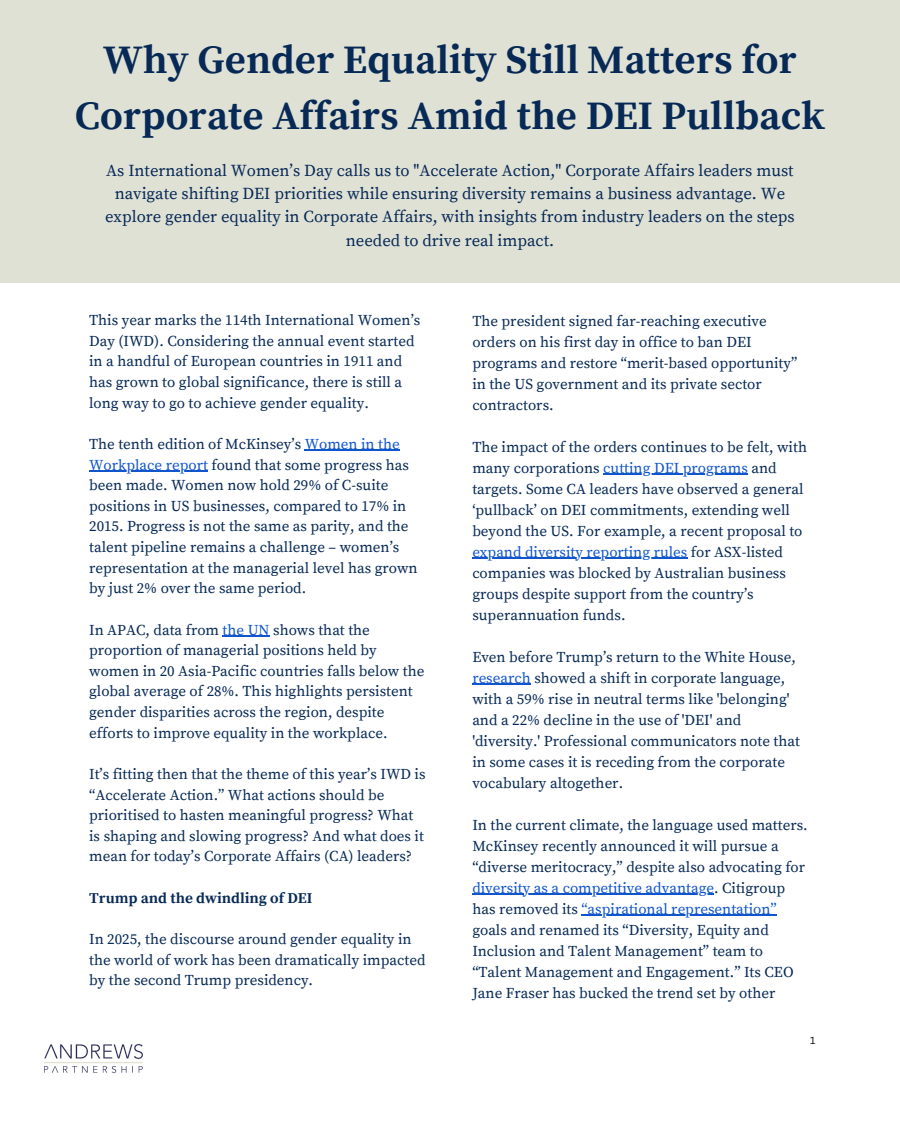
<style>
.page{position:relative;width:900px;height:1125px;background:#fff}
.page>*{position:absolute;margin:0;border:0;box-sizing:border-box;transform-origin:0 0}
.t1{font:700 40.2px/56.1px "Source Serif Pro";color:#072956;text-align:center}
.t2{font:16.6px/23.2px "Source Serif Pro";color:#072956;text-align:center}
.t3{font:15px/21px "Source Serif Pro";color:#072956}
.t4{font:15px/21px "Source Serif Pro";color:#15c}
.t5{font:700 15px "Source Serif Pro";color:#072956}
.t6{font:10px "Canva Sans";color:#000}
.s1{color:#15c}
.s2{color:#072956}
</style>
<div class="page">
<div style="left:0;top:0;width:900px;height:282px;background:#e0e1d5"></div>
<img style="left:44px;top:1043px;width:99px;height:31px">
<hr style="left:305px;top:450px;width:95px;height:1px;background:#15c">
<hr style="left:89px;top:470px;width:119px;height:1px;background:#15c">
<hr style="left:223px;top:635px;width:47px;height:1px;background:#15c">
<hr style="left:603px;top:473px;width:145px;height:2px;background:#15c">
<hr style="left:472px;top:557px;width:215px;height:2px;background:#15c">
<hr style="left:472px;top:683px;width:59px;height:2px;background:#15c">
<hr style="left:472px;top:893px;width:242px;height:2px;background:#15c">
<hr style="left:581px;top:914px;width:196px;height:2px;background:#15c">
<h1 class="t1" style="left:75px;top:33px;width:751px">Why Gender Equality Still Matters for<br>Corporate Affairs Amid the DEI Pullback</h1>
<p class="t2" style="left:105px;top:159px;width:691px">As International Women’s Day calls us to "Accelerate Action," Corporate Affairs leaders must navigate shifting DEI priorities while ensuring diversity remains a business advantage. We explore gender equality in Corporate Affairs, with insights from industry leaders on the steps needed to drive real impact.</p>
<h3 class="t3" style="left:89px;top:310px;width:333px;line-height:20.6px">This year marks the 114th International Women’s Day (IWD). Considering the annual event started in a handful of European countries in 1911 and has grown to global significance, there is still a long way to go to achieve gender equality.</h3>
<h3 class="t3" style="left:89px;top:434px;width:312px">The tenth edition of McKinsey’s <span class="s1">Women in the</span></h3>
<h3 class="t3" style="left:89px;top:455px;width:330px;line-height:20.6px"><span class="s1">Workplace report</span> found that some progress has been made. Women now hold 29% of C-suite positions in US businesses, compared to 17% in 2015. Progress is not the same as parity, and the talent pipeline remains a challenge – women’s representation at the managerial level has grown by just 2% over the same period.</h3>
<h3 class="t3" style="left:89px;top:620px;width:282px">In APAC, data from <span class="s1">the UN</span> shows that the</h3>
<h3 class="t3" style="left:89px;top:640px;width:337px;line-height:20.6px">proportion of managerial positions held by women in 20 Asia-Pacific countries falls below the global average of 28%. This highlights persistent gender disparities across the region, despite efforts to improve equality in the workplace.</h3>
<h3 class="t3" style="left:89px;top:764px;width:338px;line-height:20.6px">It’s fitting then that the theme of this year’s IWD is “Accelerate Action.” What actions should be</h3>
<h3 class="t3" style="left:89px;top:805px;width:336px;line-height:20.6px">prioritised to hasten meaningful progress? What is shaping and slowing progress? And what does it mean for today’s Corporate Affairs (CA) leaders?</h3>
<h3 class="t5" style="left:89px;top:889px;width:225px">Trump and the dwindling of DEI</h3>
<h2 class="t3" style="left:89px;top:929px;width:338px;line-height:20.6px">In 2025, the discourse around gender equality in the world of work has been dramatically impacted by the second Trump presidency.</h2>
<h3 class="t3" style="left:472px;top:311px;width:327px">The president signed far-reaching executive orders on his first day in office to ban DEI programs and restore “merit-based opportunity” in the US government and its private sector contractors.</h3>
<p class="t3" style="left:472px;top:437px;width:336px">The impact of the orders continues to be felt, with many corporations <span class="s1">cutting DEI programs</span> and</p>
<h3 class="t3" style="left:472px;top:479px;width:333px">targets. Some CA leaders have observed a general ‘pullback’ on DEI commitments, extending well beyond the US. For example, a recent proposal to</h3>
<h3 class="t3" style="left:472px;top:542px;width:315px"><span class="s1">expand diversity reporting rules</span> for ASX-listed companies was blocked by Australian business groups despite support from the country’s superannuation funds.</h3>
<h3 class="t3" style="left:472px;top:647px;width:329px">Even before Trump’s return to the White House, <span class="s1">research</span> showed a shift in corporate language, with a 59% rise in neutral terms like 'belonging' and a 22% decline in the use of 'DEI' and 'diversity.' Professional communicators note that in some cases it is receding from the corporate</h3>
<h3 class="t3" style="left:472px;top:773px;width:152px">vocabulary altogether.</h3>
<h3 class="t3" style="left:472px;top:815px;width:337px">In the current climate, the language used matters.<br>McKinsey recently announced it will pursue a “diverse meritocracy,” despite also advocating for</h3>
<h3 class="t4" style="left:472px;top:878px;width:314px">diversity as a competitive advantage<span class="s2">. Citigroup has removed its</span> “aspirational representation”</h3>
<p class="t3" style="left:472px;top:920px;width:323px">goals and renamed its “Diversity, Equity and Inclusion and Talent Management” team to “Talent Management and Engagement.” Its CEO Jane Fraser has bucked the trend set by other</p>
<p class="t6" style="left:810px;top:1034px;width:7px">1</p>
</div>
